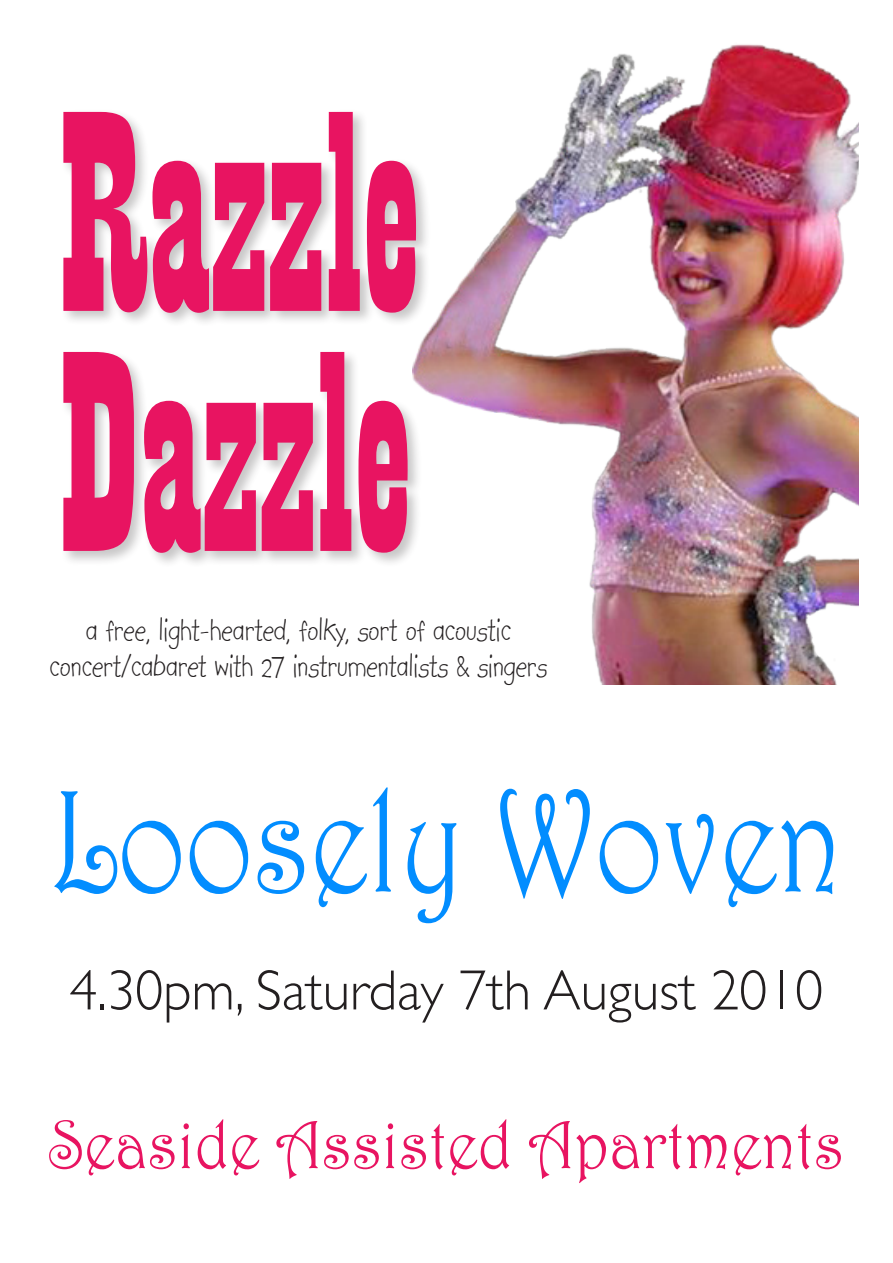
<style>
.page{position:relative;width:893px;height:1263px;background:#fff}
.page>*{position:absolute;margin:0;border:0;box-sizing:border-box;transform-origin:0 0}
.t1{font:298.5px/240px "Playbill";color:#e81461;scale:.83 1}
.t2{font:147px "Harrington";color:#028dff;scale:.8 1}
.t3{font:69px "Harrington";color:#e81461;scale:.9 1}
.t4{font:300 57px "Gill Sans";color:#231f20}
.t5{font:34.5px/36px "Kidprint";color:#231f20;text-align:center;scale:.85 1}
</style>
<div class="page">
<img style="left:431px;top:44px;width:428px;height:640px">
<div style="left:60px;top:109px;width:371px;height:459px;background:#231f20;opacity:.25"></div>
<p class="t1" style="left:59px;top:105px;width:439px">Razzle<br>Dazzle</p>
<p class="t5" style="left:50px;top:612px;width:587px">a free, light-hearted, folky, sort of acoustic concert/cabaret with 27 instrumentalists &amp; singers</p>
<p class="t2" style="left:50px;top:753px;width:991px">Loosely Woven</p>
<p class="t4" style="left:69px;top:958px;width:755px">4.30pm, Saturday 7th August 2010</p>
<p class="t3" style="left:48px;top:1103px;width:885px">Seaside Assisted Apartments</p>
</div>
